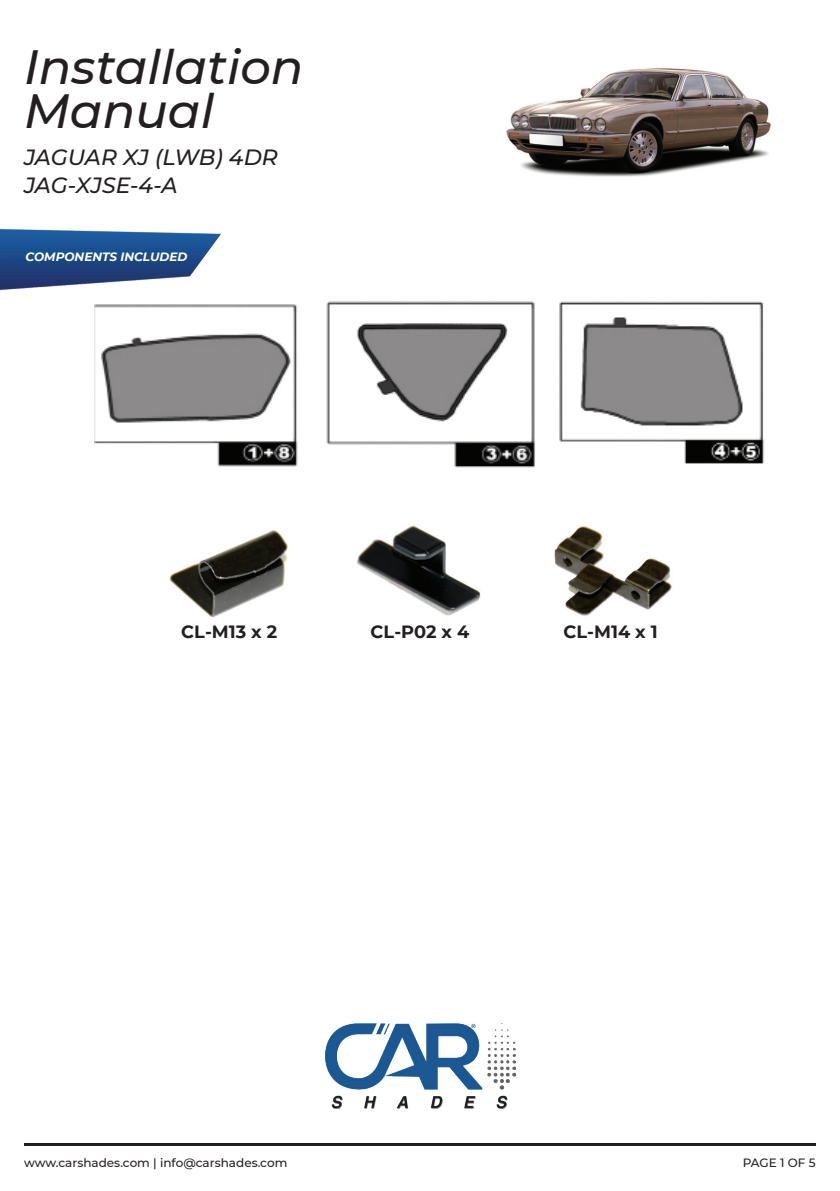
<style>
.page{position:relative;width:840px;height:1191px;background:#fff}
.page>*{position:absolute;margin:0;border:0;box-sizing:border-box;transform-origin:0 0}
.t1{font:italic 500 48px/44px "Montserrat";color:#231f20}
.t2{font:italic 500 22px/28px "Montserrat";color:#231f20}
.t3{font:700 17.8px "Montserrat";color:#231f20}
.t4{font:500 12px "Montserrat";color:#231f20}
.t5{font:italic 700 12px "Montserrat";color:#fff}
</style>
<div class="page">
<img style="left:506px;top:67px;width:265px;height:110px">
<img style="left:0;top:228px;width:221px;height:63px">
<img style="left:94px;top:301px;width:671px;height:167px">
<img style="left:325px;top:1023px;width:189px;height:85px">
<hr style="left:24px;top:1143px;width:791px;height:2px;background:#231f20">
<img style="left:169px;top:530px;width:119px;height:88px">
<img style="left:357px;top:525px;width:124px;height:91px">
<img style="left:554px;top:526px;width:118px;height:90px">
<h1 class="t1" style="left:24px;top:43px;width:281px">Installation<br>Manual</h1>
<h2 class="t2" style="left:24px;top:143px;width:255px">JAGUAR XJ (LWB) 4DR<br>JAG-XJSE-4-A</h2>
<p class="t5" style="left:25px;top:248px;width:163px">COMPONENTS INCLUDED</p>
<h3 class="t3" style="left:181px;top:618px;width:97px">CL-M13 x 2</h3>
<h3 class="t3" style="left:370px;top:618px;width:100px">CL-P02 x 4</h3>
<h3 class="t3" style="left:563px;top:618px;width:96px">CL-M14 x 1</h3>
<p class="t4" style="left:24px;top:1153px;width:265px">www.carshades.com | info@carshades.com</p>
<p class="t4" style="left:742px;top:1153px;width:74px">PAGE 1 OF 5</p>
</div>
